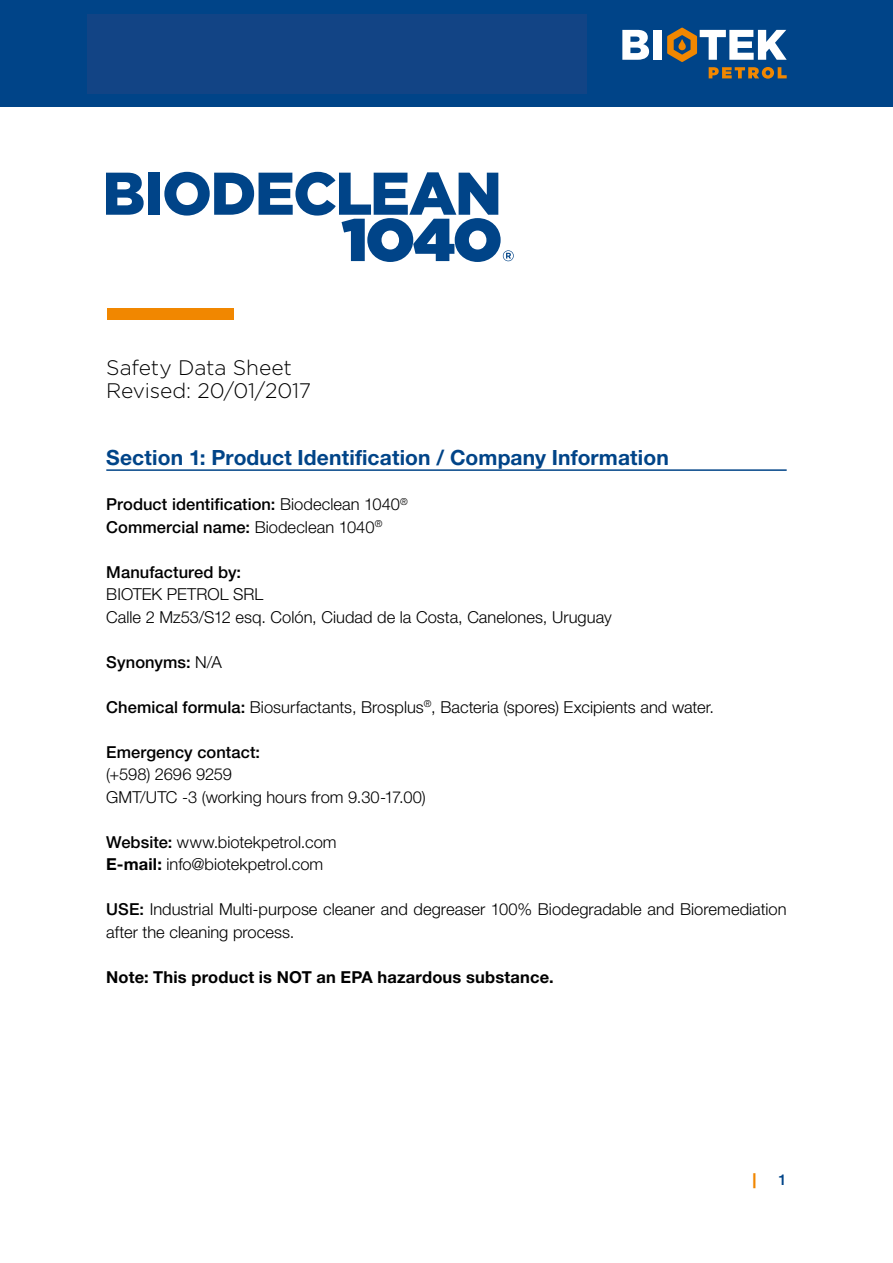
<style>
.page{position:relative;width:893px;height:1263px;background:#fff}
.page>*{position:absolute;margin:0;border:0;box-sizing:border-box;transform-origin:0 0}
.t1{font:700 21px "Helvetica Neue LT Std";letter-spacing:.005em;color:#048}
.t2{font:300 21px/22.5px "Gotham";letter-spacing:-.01em;color:#000}
.t3{font:300 16.5px/22.5px "Helvetica Neue LT Std";color:#000}
.t4{font:500 16.5px/22.5px "Helvetica Neue LT Std";letter-spacing:.005em;color:#000}
.t5{font:700 16.5px "Helvetica Neue LT Std";letter-spacing:.01em;color:#000}
.t6{font:800 15px "Helvetica Neue LT Std";color:#f18700}
.t7{font:500 15px "Helvetica Neue LT Std";color:#048}
.s1{font-weight:300}
.s2{font-weight:500}
.s3{font-weight:700}
</style>
<div class="page">
<div style="left:0;top:0;width:893px;height:106px;background:#048"></div>
<svg style="left:622px;top:30px;width:27px;height:30px"></svg>
<div style="left:653px;top:30px;width:9px;height:30px;background:#fff"></div>
<svg style="left:667px;top:28px;width:120px;height:51px"></svg>
<hr style="left:106px;top:469px;width:681px;height:2px;background:#048">
<div style="left:107px;top:308px;width:126px;height:12px;background:#f18700"></div>
<svg style="left:106px;top:173px;width:38px;height:42px"></svg>
<div style="left:148px;top:173px;width:12px;height:42px;background:#048"></div>
<svg style="left:164px;top:172px;width:350px;height:90px"></svg>
<div style="left:88px;top:14px;width:499px;height:80px;background:#124485"></div>
<p class="t2" style="left:106px;top:356px;width:206px">Safety Data Sheet<br>Revised: 20/01/2017</p>
<p class="t1" style="left:106px;top:445px;width:564px">Section 1: Product Identification / Company Information</p>
<p class="t4" style="left:106px;top:493px;width:303px">Product identification: <span class="s1">Biodeclean 1040</span><sup>®<br></sup>Commercial name: <span class="s1">Biodeclean 1040</span><sup>®</sup></p>
<p class="t4" style="left:106px;top:560px;width:136px">Manufactured by:</p>
<p class="t3" style="left:106px;top:583px;width:507px">BIOTEK PETROL SRL<br>Calle 2 Mz53/S12 esq. Colón, Ciudad de la Costa, Canelones, Uruguay</p>
<p class="t4" style="left:106px;top:650px;width:117px">Synonyms: <span class="s1">N/A</span></p>
<p class="t3" style="left:106px;top:695px;width:609px"><span class="s2">Chemical formula:</span> Biosurfactants, Brosplus<sup>®</sup>, Bacteria (spores) Excipients and water.</p>
<p class="t4" style="left:106px;top:740px;width:155px">Emergency contact:</p>
<p class="t3" style="left:106px;top:763px;width:321px">(+598) 2696 9259<br>GMT/UTC -3 (working hours from 9.30-17.00)</p>
<p class="t3" style="left:106px;top:830px;width:232px"><span class="s2">Website:</span> www.biotekpetrol.com<br><span class="s3">E-mail:</span> info@biotekpetrol.com</p>
<p class="t3" style="left:106px;top:898px;width:682px"><span class="s2">USE:</span> Industrial Multi-purpose cleaner and degreaser 100% Biodegradable and Bioremediation after the cleaning process.</p>
<p class="t5" style="left:106px;top:966px;width:449px">Note: This product is NOT an EPA hazardous substance.</p>
<p class="t6" style="left:753px;top:1171px;width:5px">|</p>
<p class="t7" style="left:778px;top:1171px;width:10px">1</p>
</div>
